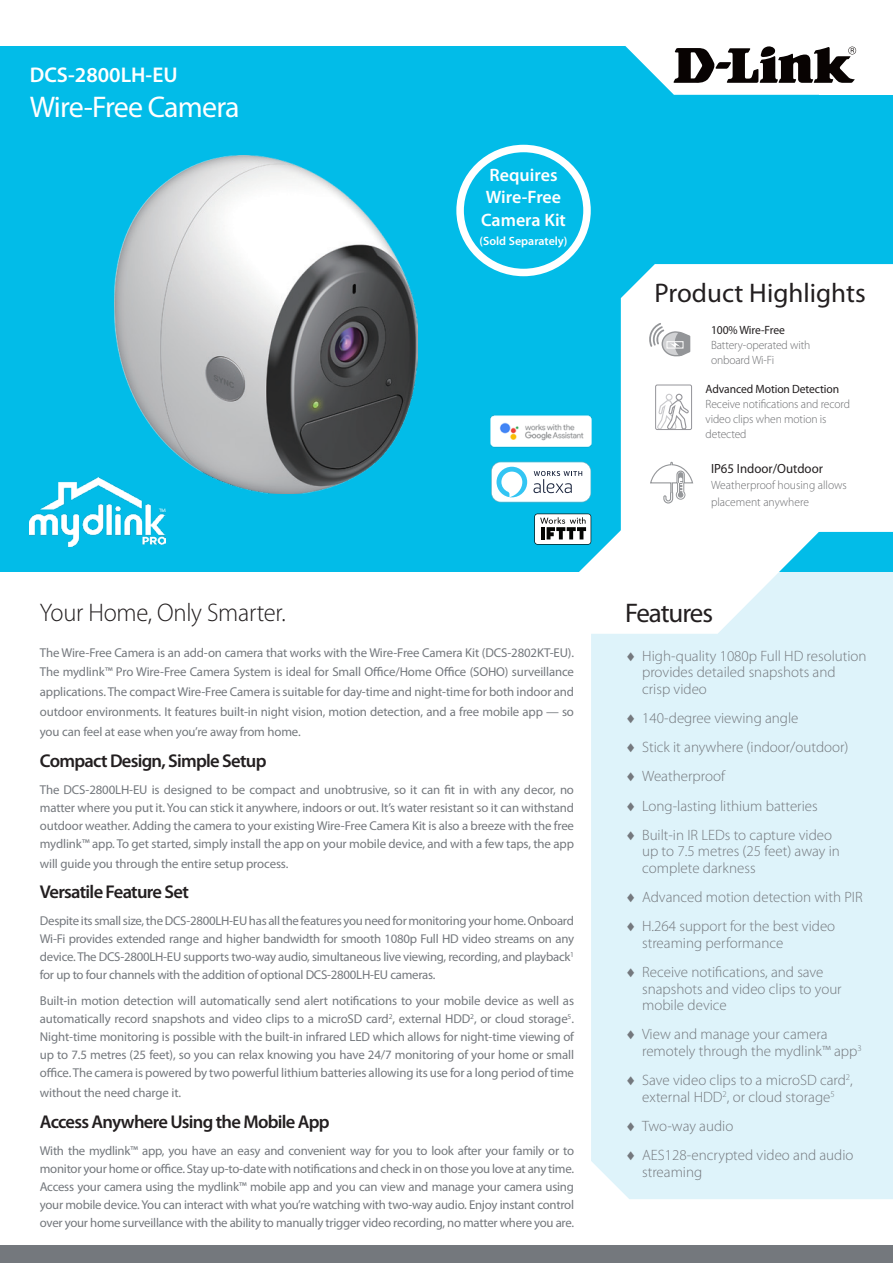
<style>
.page{position:relative;width:893px;height:1263px;background:#fff}
.page>*{position:absolute;margin:0;border:0;box-sizing:border-box;transform-origin:0 0}
.t1{font:30px "Myriad Pro";letter-spacing:-.03em;color:#fff}
.Highlights_Title{font:27px "Myriad Pro";color:#231f20}
.Features_Title{font:27px "Myriad Pro";letter-spacing:-.04em;color:#231f20}
.t2{font:300 25.5px "Myriad Pro";letter-spacing:-.01em;color:#231f20}
.t3{font:600 21.3px "Myriad Pro";color:#fff}
.Description_Topic{font:600 18.6px "Myriad Pro";letter-spacing:-.04em;color:#231f20}
.Model_Number__Cover{font:600 18px "Myriad Pro";color:#fff}
.t4{font:300 15px/16.5px "Myriad Pro";color:#74787d}
.t5{font:13.35px "Myriad Pro";color:#231f20}
.Description_Text{font:12.9px/18px "Myriad Pro";letter-spacing:-.01em;color:#74787d;text-align:justify}
.t6{font:300 12px/15px "Myriad Pro";letter-spacing:-.01em;color:#6c6d70}
.Model_Number__Cover-2{font:600 12px "Myriad Pro";color:#fff}
.s1{font-weight:400;color:#231f20}
</style>
<div class="page">
<div style="left:591px;top:634px;width:302px;height:565px;background:#def3fa"></div>
<div style="left:0;top:46px;width:893px;height:526px;background:#02bce8"></div>
<div style="left:0;top:1245px;width:893px;height:18px;background:#74787d"></div>
<svg style="left:547px;top:218px;width:346px;height:416px"></svg>
<div style="left:621px;top:264px;width:272px;height:268px;background:#fff"></div>
<div style="left:819px;top:7px;width:74px;height:88px;background:#fff"></div>
<svg style="left:625px;top:46px;width:232px;height:49px;fill:#fff"></svg>
<svg style="left:674px;top:46px;width:182px;height:36px;background:#7b7877"></svg>
<img style="left:30px;top:478px;width:136px;height:69px">
<img style="left:114px;top:155px;width:303px;height:338px">
<img style="left:490px;top:407px;width:109px;height:48px">
<svg style="left:649px;top:323px;width:42px;height:34px"></svg>
<svg style="left:491px;top:461px;width:237px;height:178px"></svg>
<svg style="left:657px;top:394px;width:32px;height:34px"></svg>
<div style="left:655px;top:385px;width:37px;height:45px;border:1px solid #949499;border-radius:2px"></div>
<div style="left:456px;top:145px;width:135px;height:131px;border:8px solid #fff;border-radius:50%"></div>
<h3 class="t3" style="left:30px;top:62px;width:149px">DCS-2800LH-EU</h3>
<h1 class="t1" style="left:30px;top:89px;width:211px">Wire-Free Camera</h1>
<p class="Model_Number__Cover" style="left:490px;top:164px;width:69px">Requires</p>
<p class="Model_Number__Cover" style="left:486px;top:185px;width:77px">Wire-Free</p>
<p class="Model_Number__Cover" style="left:481px;top:209px;width:86px">Camera Kit</p>
<p class="Model_Number__Cover-2" style="left:480px;top:233px;width:90px">(Sold Separately)</p>
<p class="Highlights_Title" style="left:655px;top:276px;width:213px">Product Highlights</p>
<p class="t6" style="left:711px;top:323px;width:101px"><span class="s1">100% Wire-Free<br></span>Battery-operated with onboard Wi-Fi</p>
<p class="t6" style="left:706px;top:381px;width:146px"><span class="s1">Advanced Motion Detection<br></span>Receive notifications and record video clips when motion is detected</p>
<p class="t5" style="left:711px;top:460px;width:113px">IP65 Indoor/Outdoor</p>
<p class="t6" style="left:711px;top:477px;width:137px;line-height:16.4px">Weatherproof housing allows placement anywhere</p>
<p class="t2" style="left:40px;top:597px;width:247px">Your Home, Only Smarter.</p>
<p class="Features_Title" style="left:625px;top:596px;width:89px">Features</p>
<p class="Description_Text" style="left:40px;top:642px;width:536px;line-height:20px">The Wire-Free Camera is an add-on camera that works with the Wire-Free Camera Kit (DCS-2802KT-EU).<br>The mydlink™ Pro Wire-Free Camera System is ideal for Small Office/Home Office (SOHO) surveillance applications. The compact Wire-Free Camera is suitable for day-time and night-time for both indoor and outdoor environments. It features built-in night vision, motion detection, and a free mobile app — so you can feel at ease when you’re away from home.</p>
<p class="Description_Topic" style="left:40px;top:749px;width:228px">Compact Design, Simple Setup</p>
<p class="Description_Text" style="left:40px;top:780px;width:536px">The DCS-2800LH-EU is designed to be compact and unobtrusive, so it can fit in with any decor, no matter where you put it. You can stick it anywhere, indoors or out. It’s water resistant so it can withstand outdoor weather. Adding the camera to your existing Wire-Free Camera Kit is also a breeze with the free mydlink™ app. To get started, simply install the app on your mobile device, and with a few taps, the app</p>
<p class="Description_Text" style="left:40px;top:854px;width:250px">will guide you through the entire setup process.</p>
<p class="Description_Topic" style="left:40px;top:880px;width:150px">Versatile Feature Set</p>
<p class="Description_Text" style="left:40px;top:911px;width:536px">Despite its small size, the DCS-2800LH-EU has all the features you need for monitoring your home. Onboard Wi-Fi provides extended range and higher bandwidth for smooth 1080p Full HD video streams on any device. The DCS-2800LH-EU supports two-way audio, simultaneous live viewing, recording, and playback<sup>1 </sup>for up to four channels with the addition of optional DCS-2800LH-EU cameras.</p>
<p class="Description_Text" style="left:40px;top:992px;width:536px">Built-in motion detection will automatically send alert notifications to your mobile device as well as automatically record snapshots and video clips to a microSD card<sup>2</sup>, external HDD<sup>2</sup>, or cloud storage<sup>5</sup>.<br>Night-time monitoring is possible with the built-in infrared LED which allows for night-time viewing of up to 7.5 metres (25 feet), so you can relax knowing you have 24/7 monitoring of your home or small office. The camera is powered by two powerful lithium batteries allowing its use for a long period of time</p>
<p class="Description_Text" style="left:40px;top:1084px;width:143px">without the need charge it.</p>
<p class="Description_Topic" style="left:40px;top:1110px;width:291px">Access Anywhere Using the Mobile App</p>
<p class="Description_Text" style="left:40px;top:1141px;width:536px">With the mydlink™ app, you have an easy and convenient way for you to look after your family or to monitor your home or office. Stay up-to-date with notifications and check in on those you love at any time.<br>Access your camera using the mydlink™ mobile app and you can view and manage your camera using your mobile device. You can interact with what you’re watching with two-way audio. Enjoy instant control over your home surveillance with the ability to manually trigger video recording, no matter where you are.</p>
<p class="t4" style="left:642px;top:647px;width:226px;text-indent:-17px">♦ High-quality 1080p Full HD resolution provides detailed snapshots and crisp video</p>
<p class="t4" style="left:625px;top:709px;width:175px">♦ 140-degree viewing angle</p>
<p class="t4" style="left:625px;top:739px;width:225px">♦ Stick it anywhere (indoor/outdoor)</p>
<p class="t4" style="left:625px;top:768px;width:101px">♦ Weatherproof</p>
<p class="t4" style="left:625px;top:797px;width:194px">♦ Long-lasting lithium batteries</p>
<p class="t4" style="left:642px;top:826px;width:199px;text-indent:-17px">♦ Built-in IR LEDs to capture video up to 7.5 metres (25 feet) away in complete darkness</p>
<p class="t4" style="left:625px;top:889px;width:239px">♦ Advanced motion detection with PIR</p>
<p class="t4" style="left:642px;top:918px;width:195px;text-indent:-17px">♦ H.264 support for the best video streaming performance</p>
<p class="t4" style="left:642px;top:964px;width:201px;text-indent:-17px">♦ Receive notifications, and save snapshots and video clips to your mobile device</p>
<p class="t4" style="left:642px;top:1026px;width:221px;text-indent:-17px">♦ View and manage your camera remotely through the mydlink™ app<sup>3</sup></p>
<p class="t4" style="left:625px;top:1072px;width:229px;text-align:center">♦ Save video clips to a microSD card<sup>2</sup>, external HDD<sup>2</sup>, or cloud storage<sup>5</sup></p>
<p class="t4" style="left:625px;top:1117px;width:110px">♦ Two-way audio</p>
<p class="t4" style="left:642px;top:1147px;width:213px;text-indent:-17px">♦ AES128-encrypted video and audio streaming</p>
</div>
